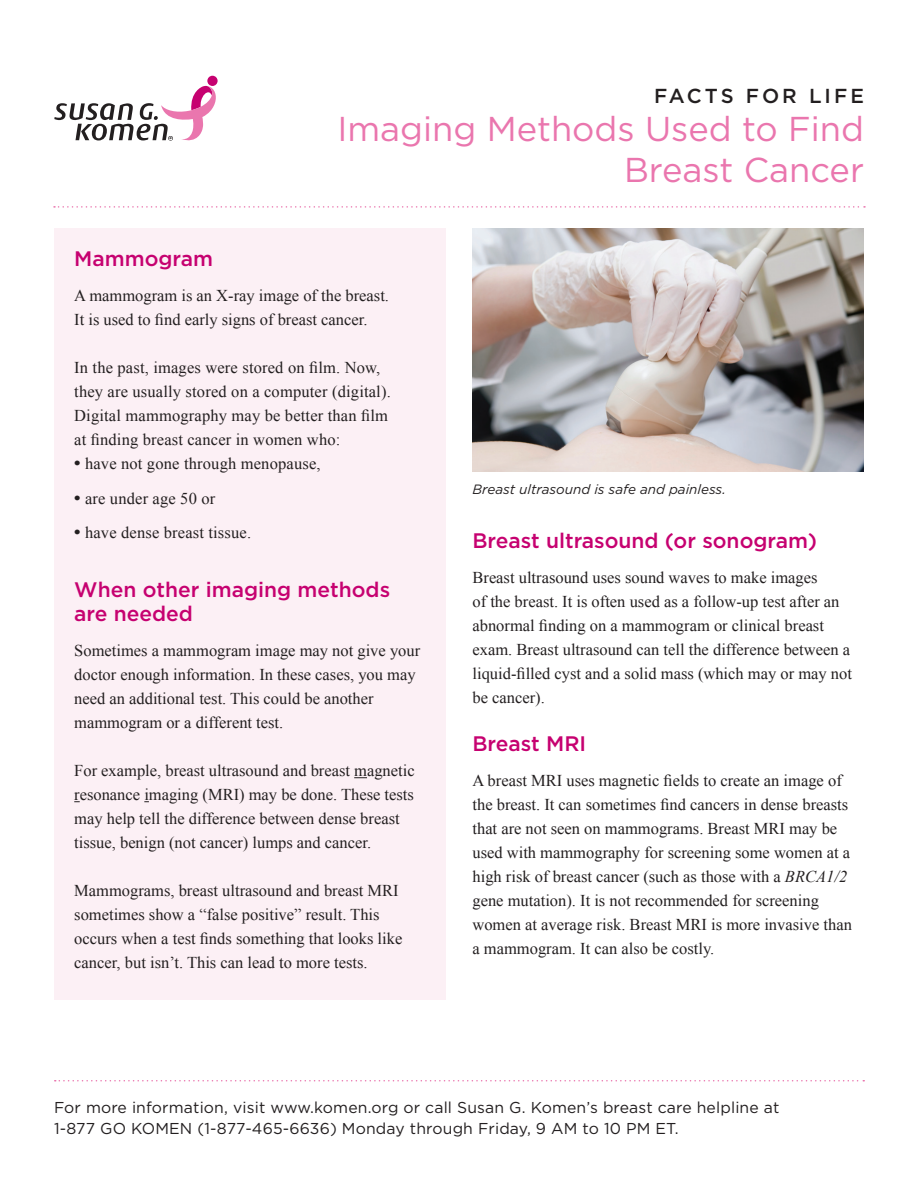
<style>
.page{position:relative;width:918px;height:1188px;background:#fff}
.page>*{position:absolute;margin:0;border:0;box-sizing:border-box;transform-origin:0 0}
.t1{font:34.5px/41.4px "Gotham";color:#ea76ae;text-align:right}
.t2{font:500 21px/24px "Gotham";color:#c60170}
.t3{font:500 20.25px "Gotham";letter-spacing:.15em;color:#231f20}
.t4{font:16.5px/24px "Times New Roman";color:#231f20}
.t5{font:15.75px/21px "Gotham";letter-spacing:.01em;color:#231f20}
.t6{font:italic 13.5px "Gotham";color:#231f20}
.s1{font-weight:700;font-size:18px}
.s2{font-style:italic}
</style>
<div class="page">
<svg style="left:54px;top:76px;width:164px;height:65px"></svg>
<svg style="left:55px;top:1080px;width:809px;height:2px"></svg>
<div style="left:54px;top:229px;width:392px;height:771px;background:#fcf0f5"></div>
<svg style="left:354px;top:777px;width:13px;height:1px"></svg>
<img style="left:472px;top:229px;width:391px;height:242px">
<svg style="left:54px;top:206px;width:811px;height:2px"></svg>
<p class="t3" style="left:654px;top:85px;width:211px">FACTS FOR LIFE</p>
<p class="t1" style="left:337px;top:108px;width:528px">Imaging Methods Used to Find<br>Breast Cancer</p>
<p class="t2" style="left:74px;top:246px;width:140px">Mammogram</p>
<p class="t4" style="left:74px;top:283px;width:316px">A mammogram is an X-ray image of the breast.<br>It is used to find early signs of breast cancer.</p>
<p class="t4" style="left:74px;top:355px;width:318px">In the past, images were stored on film. Now, they are usually stored on a computer (digital).<br>Digital mammography may be better than film at finding breast cancer in women who:</p>
<p class="t4" style="left:74px;top:451px;width:248px"><span class="s1">•</span> have not gone through menopause,</p>
<p class="t4" style="left:74px;top:486px;width:143px"><span class="s1">•</span> are under age 50 or</p>
<p class="t4" style="left:74px;top:521px;width:178px"><span class="s1">•</span> have dense breast tissue.</p>
<p class="t2" style="left:74px;top:578px;width:317px">When other imaging methods are needed</p>
<p class="t4" style="left:74px;top:638px;width:348px">Sometimes a mammogram image may not give your doctor enough information. In these cases, you may need an additional test. This could be another mammogram or a different test.</p>
<p class="t4" style="left:74px;top:758px;width:342px">For example, breast ultrasound and breast magnetic resonance imaging (MRI) may be done. These tests may help tell the difference between dense breast tissue, benign (not cancer) lumps and cancer.</p>
<p class="t4" style="left:74px;top:878px;width:330px">Mammograms, breast ultrasound and breast MRI sometimes show a “false positive” result. This occurs when a test finds something that looks like cancer, but isn’t. This can lead to more tests.</p>
<p class="t6" style="left:472px;top:481px;width:255px">Breast ultrasound is safe and painless.</p>
<p class="t2" style="left:472px;top:529px;width:346px">Breast ultrasound (or sonogram)</p>
<p class="t4" style="left:472px;top:565px;width:347px">Breast ultrasound uses sound waves to make images</p>
<p class="t4" style="left:472px;top:589px;width:381px">of the breast. It is often used as a follow-up test after an abnormal finding on a mammogram or clinical breast exam. Breast ultrasound can tell the difference between a liquid-filled cyst and a solid mass (which may or may not be cancer).</p>
<p class="t2" style="left:472px;top:732px;width:115px">Breast MRI</p>
<p class="t4" style="left:472px;top:768px;width:381px">A breast MRI uses magnetic fields to create an image of the breast. It can sometimes find cancers in dense breasts that are not seen on mammograms. Breast MRI may be used with mammography for screening some women at a high risk of breast cancer (such as those with a <span class="s2">BRCA1/2 </span>gene mutation). It is not recommended for screening women at average risk. Breast MRI is more invasive than a mammogram. It can also be costly.</p>
<p class="t5" style="left:54px;top:1097px;width:727px">For more information, visit www.komen.org or call Susan G. Komen’s breast care helpline at<br>1-877 GO KOMEN (1-877-465-6636) Monday through Friday, 9 AM to 10 PM ET.</p>
</div>
